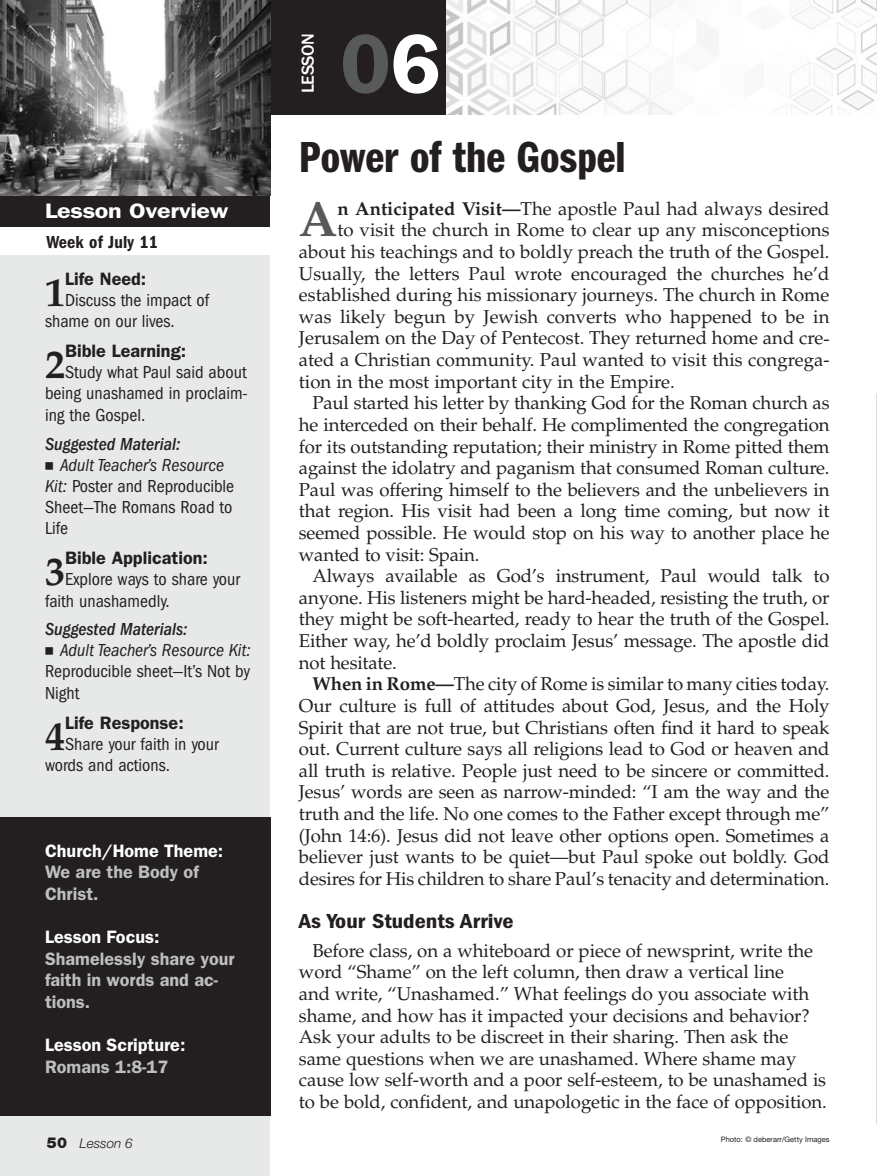
<style>
.page{position:relative;width:877px;height:1176px;background:#fff}
.page>*{position:absolute;margin:0;border:0;box-sizing:border-box;transform-origin:0 0}
.t1{font:600 84px "ITC Franklin Gothic Std";color:#58595b}
.t2{font:700 49.65px "Palatino LT Std";color:#58595b}
.t3{font:45px "ITC Franklin Gothic Std Dm Cp";color:#231f20;scale:1.1 1}
.t4{font:700 40.2px "Palatino LT Std";color:#231f20}
.t5{font:21px "ITC Franklin Gothic Std Dm Cd";color:#231f20;scale:1.15 1}
.t6{font:600 21px "ITC Franklin Gothic Std";letter-spacing:-.015em;color:#fff;scale:1.2 1}
.t7{font:18.6px/21.6px "Palatino LT Std";letter-spacing:-.01em;color:#231f20}
.t8{font:condensed 18px/21.1px "ITC Franklin Gothic Std";color:#231f20}
.t9{font:600 18px/21.6px "ITC Franklin Gothic Std";color:#bcbec0}
.t10{font:600 18px "ITC Franklin Gothic Std";color:#231f20}
.t11{font:600 18px "ITC Franklin Gothic Std";color:#fff}
.t12{font:18px "ITC Franklin Gothic Std Dm Cd";letter-spacing:.01em;color:#231f20}
.t13{font:500 18px "ITC Franklin Gothic Std";letter-spacing:-.03em;color:#fff}
.t14{font:italic 300 13.5px "Helvetica Neue LT Std";color:#231f20}
.t15{font:7.5px "Helvetica Neue LT Std";color:#231f20}
.s1{font-weight:500;font-style:italic}
.s2{font-family:"Universal Newswith Comm Pi";font-stretch:normal;font-size:15px}
.s3{font-style:italic}
.s4{font-weight:900;font-style:normal;font-size:15px}
.s5{color:#fff}
.s6{font-weight:700}
</style>
<div class="page">
<img style="left:446px;top:0;width:431px;height:114px">
<div style="left:270px;top:0;width:176px;height:114px;background:#231f20"></div>
<div style="left:0;top:255px;width:270px;height:920px;background:#e7e8e8"></div>
<div style="left:0;top:195px;width:270px;height:31px;background:#231f20"></div>
<div style="left:0;top:816px;width:270px;height:299px;background:#231f20"></div>
<svg style="left:876px;top:393px;width:1px;height:730px"></svg>
<img style="left:0;top:0;width:270px;height:195px">
<p class="t6" style="left:45px;top:198px;width:154px">Lesson Overview</p>
<p class="t12" style="left:47px;top:231px;width:113px">Week of July 11</p>
<h3 class="t4" style="left:45px;top:268px;width:22px">1</h3>
<p class="t10" style="left:65px;top:268px;width:83px">Life Need:</p>
<p class="t8" style="left:45px;top:289px;width:166px;line-height:21.6px;text-indent:20px">Discuss the impact of shame on our lives.</p>
<h3 class="t4" style="left:45px;top:341px;width:22px">2</h3>
<p class="t10" style="left:65px;top:340px;width:123px">Bible Learning:</p>
<p class="t8" style="left:45px;top:362px;width:204px;text-align:justify;text-indent:20px">Study what Paul said about being unashamed in proclaim&shy;ing the Gospel.</p>
<p class="t8" style="left:45px;top:433px;width:191px"><span class="s1">Suggested Material:<br></span><span class="s2">N</span> <span class="s3">Adult Teacher’s Resource<br>Kit:</span> Poster and Reproducible<br>Sheet—The Romans Road to<br>Life</p>
<h3 class="t4" style="left:45px;top:548px;width:22px">3</h3>
<p class="t10" style="left:65px;top:547px;width:144px">Bible Application:</p>
<p class="t8" style="left:45px;top:568px;width:197px;line-height:21.6px;text-indent:20px">Explore ways to share your faith unashamedly.</p>
<p class="t8" style="left:45px;top:619px;width:207px"><span class="s1">Suggested Materials:<br></span><span class="s2">N</span> <span class="s3">Adult Teacher’s Resource Kit:<br></span>Reproducible sheet—It’s Not by<br>Night</p>
<h3 class="t4" style="left:45px;top:712px;width:22px">4</h3>
<p class="t10" style="left:65px;top:712px;width:120px">Life Response:</p>
<p class="t8" style="left:45px;top:733px;width:175px;text-indent:20px">Share your faith in your words and actions.</p>
<p class="t11" style="left:45px;top:839px;width:180px">Church/Home Theme:</p>
<p class="t9" style="left:45px;top:861px;width:155px">We are the Body of<br>Christ.</p>
<p class="t11" style="left:45px;top:925px;width:116px">Lesson Focus:</p>
<p class="t9" style="left:45px;top:947px;width:191px">Shamelessly share your faith in words and ac&shy;tions.</p>
<p class="t11" style="left:45px;top:1033px;width:142px">Lesson Scripture:</p>
<p class="t9" style="left:45px;top:1055px;width:125px">Romans 1:8-17</p>
<p class="t14" style="left:47px;top:1135px;width:87px"><span class="s4">50</span> Lesson 6</p>
<p class="t13" style="left:298px;top:93px;width:61px;rotate:-90deg">LESSON</p>
<h1 class="t1" style="left:340px;top:14px;width:102px">0<span class="s5">6</span></h1>
<h3 class="t3" style="left:299px;top:132px;width:298px">Power of the Gospel</h3>
<h2 class="t2" style="left:299px;top:190px;width:40px">A</h2>
<p class="t7" style="left:338px;top:198px;width:493px"><span class="s6">n Anticipated Visit—</span>The apostle Paul had always desired</p>
<p class="t7" style="left:338px;top:219px;width:494px">to visit the church in Rome to clear up any misconceptions</p>
<p class="t7" style="left:299px;top:241px;width:532px">about his teachings and to boldly preach the truth of the Gospel.</p>
<p class="t7" style="left:299px;top:263px;width:532px">Usually, the letters Paul wrote encouraged the churches he’d</p>
<p class="t7" style="left:299px;top:284px;width:532px">established during his missionary journeys. The church in Rome</p>
<p class="t7" style="left:299px;top:306px;width:532px">was likely begun by Jewish converts who happened to be in</p>
<p class="t7" style="left:299px;top:327px;width:532px">Jerusalem on the Day of Pentecost. They returned home and cre-</p>
<p class="t7" style="left:299px;top:349px;width:532px">ated a Christian community. Paul wanted to visit this congrega-</p>
<p class="t7" style="left:299px;top:371px;width:377px">tion in the most important city in the Empire.</p>
<p class="t7" style="left:312px;top:392px;width:519px">Paul started his letter by thanking God for the Roman church as</p>
<p class="t7" style="left:299px;top:414px;width:532px">he interceded on their behalf. He complimented the congregation</p>
<p class="t7" style="left:299px;top:435px;width:532px">for its outstanding reputation; their ministry in Rome pitted them</p>
<p class="t7" style="left:299px;top:457px;width:532px">against the idolatry and paganism that consumed Roman culture.</p>
<p class="t7" style="left:299px;top:479px;width:532px">Paul was offering himself to the believers and the unbelievers in</p>
<p class="t7" style="left:299px;top:500px;width:532px">that region. His visit had been a long time coming, but now it</p>
<p class="t7" style="left:299px;top:522px;width:532px">seemed possible. He would stop on his way to another place he</p>
<p class="t7" style="left:299px;top:543px;width:182px">wanted to visit: Spain.</p>
<p class="t7" style="left:312px;top:565px;width:519px">Always available as God’s instrument, Paul would talk to</p>
<p class="t7" style="left:299px;top:587px;width:532px">anyone. His listeners might be hard-headed, resisting the truth, or</p>
<p class="t7" style="left:299px;top:608px;width:532px">they might be soft-hearted, ready to hear the truth of the Gospel.</p>
<p class="t7" style="left:299px;top:630px;width:532px">Either way, he’d boldly proclaim Jesus’ message. The apostle did</p>
<p class="t7" style="left:299px;top:651px;width:99px">not hesitate.</p>
<p class="t7" style="left:312px;top:673px;width:519px"><span class="s6">When in Rome—</span>The city of Rome is similar to many cities today.</p>
<p class="t7" style="left:299px;top:695px;width:532px">Our culture is full of attitudes about God, Jesus, and the Holy</p>
<p class="t7" style="left:299px;top:716px;width:532px">Spirit that are not true, but Christians often find it hard to speak</p>
<p class="t7" style="left:299px;top:738px;width:532px">out. Current culture says all religions lead to God or heaven and</p>
<p class="t7" style="left:299px;top:759px;width:532px">all truth is relative. People just need to be sincere or committed.</p>
<p class="t7" style="left:299px;top:781px;width:532px">Jesus’ words are seen as narrow-minded: “I am the way and the</p>
<p class="t7" style="left:299px;top:803px;width:532px">truth and the life. No one comes to the Father except through me”</p>
<p class="t7" style="left:299px;top:824px;width:532px">(John 14:6). Jesus did not leave other options open. Sometimes a</p>
<p class="t7" style="left:299px;top:846px;width:532px">believer just wants to be quiet—but Paul spoke out boldly. God</p>
<p class="t7" style="left:299px;top:867px;width:532px">desires for His children to share Paul’s tenacity and determination.</p>
<p class="t5" style="left:299px;top:908px;width:188px">As Your Students Arrive</p>
<p class="t7" style="left:299px;top:939px;width:529px;text-indent:14px">Before class, on a whiteboard or piece of newsprint, write the word “Shame” on the left column, then draw a vertical line<br>and write, “Unashamed.” What feelings do you associate with shame, and how has it impacted your decisions and behavior?<br>Ask your adults to be discreet in their sharing. Then ask the same questions when we are unashamed. Where shame may cause low self-worth and a poor self-esteem, to be unashamed is to be bold, confident, and unapologetic in the face of opposition.</p>
<p class="t15" style="left:721px;top:1134px;width:110px">Photo: © deberarr/Getty Images</p>
</div>
